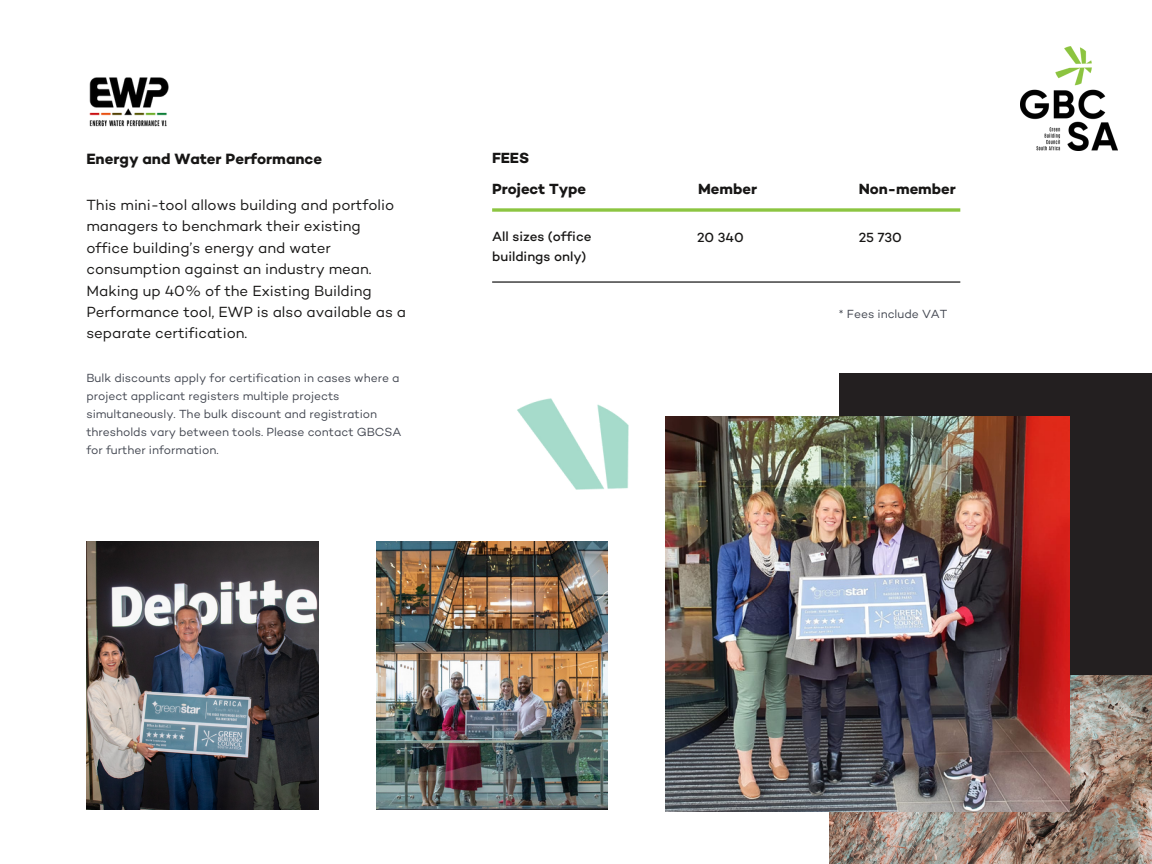
<style>
.page{position:relative;width:1152px;height:864px;background:#fff}
.page>*{position:absolute;margin:0;border:0;box-sizing:border-box;transform-origin:0 0}
.t1{font:700 15.15px "Campton";color:#171615}
.t2{font:15px/21.3px "Campton";color:#171615}
.t3{font:700 15px "Campton";color:#171615}
.t4{font:500 13.5px/20.2px "Campton";color:#171615}
.t5{font:12px/18px "Campton";color:#434751}
</style>
<div class="page">
<img style="left:86px;top:542px;width:232px;height:267px">
<div style="left:839px;top:373px;width:313px;height:491px;background:#231f20"></div>
<img style="left:830px;top:675px;width:322px;height:189px">
<img style="left:666px;top:416px;width:404px;height:396px">
<img style="left:376px;top:542px;width:232px;height:267px">
<img style="left:89px;top:77px;width:80px;height:50px">
<hr style="left:492px;top:281px;width:468px;height:2px;background:#000">
<svg style="left:492px;top:208px;width:468px;height:4px;background:#9dcd5e"></svg>
<img style="left:517px;top:398px;width:112px;height:92px">
<img style="left:1021px;top:46px;width:97px;height:105px">
<h2 class="t1" style="left:86px;top:152px;width:237px">Energy and Water Performance</h2>
<h4 class="t2" style="left:86px;top:196px;width:321px">This mini-tool allows building and portfolio managers to benchmark their existing office building’s energy and water consumption against an industry mean.<br>Making up 40% of the Existing Building Performance tool, EWP is also available as a separate certification.</h4>
<h4 class="t5" style="left:86px;top:371px;width:317px">Bulk discounts apply for certification in cases where a project applicant registers multiple projects simultaneously. The bulk discount and registration thresholds vary between tools. Please contact GBCSA for further information.</h4>
<p class="t3" style="left:492px;top:151px;width:39px">FEES</p>
<p class="t3" style="left:492px;top:183px;width:95px">Project Type</p>
<p class="t3" style="left:698px;top:183px;width:60px">Member</p>
<p class="t3" style="left:859px;top:183px;width:99px">Non-member</p>
<p class="t4" style="left:697px;top:229px;width:48px">20 340</p>
<p class="t4" style="left:859px;top:229px;width:45px">25 730</p>
<h4 class="t4" style="left:492px;top:227px;width:101px">All sizes (office buildings only)</h4>
<p class="t5" style="left:839px;top:306px;width:110px">* Fees include VAT</p>
</div>
